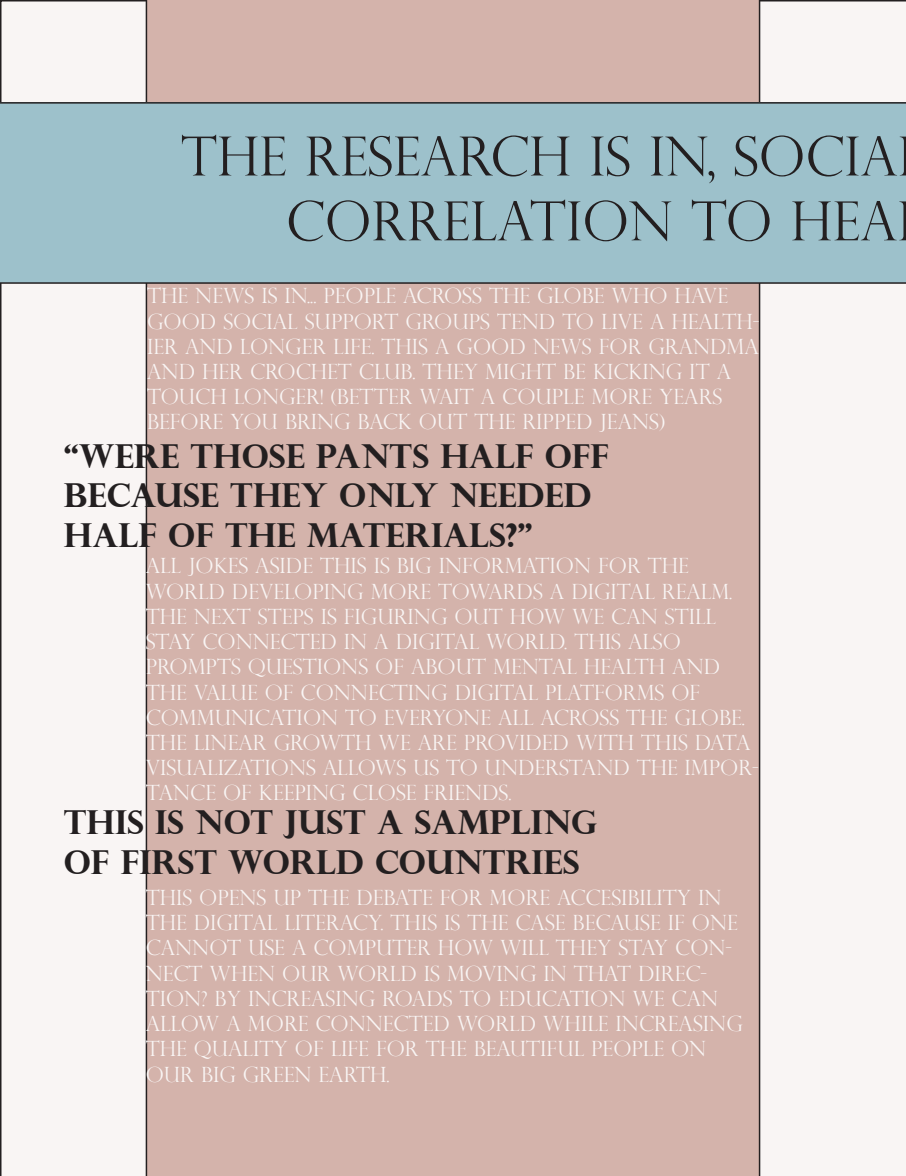
<style>
.page{position:relative;width:906px;height:1176px;background:#fff}
.page>*{position:absolute;margin:0;border:0;box-sizing:border-box;transform-origin:0 0}
.t1{font:300 54px/64.8px "Perpetua Titling";color:#231f20;text-align:right}
.t2{font:700 33px/39.6px "Perpetua Titling";color:#231f20}
.t3{font:300 21px/25.2px "Perpetua Titling";color:#f9f5f4}
</style>
<div class="page">
<div style="left:0;top:0;width:906px;height:1175px;background:#f9f5f4"></div>
<div style="left:146px;top:0;width:614px;height:1175px;background:#d4b3ab"></div>
<div style="left:0;top:102px;width:906px;height:182px;background:#9dc1cb"></div>
<h1 class="t1" style="left:181px;top:123px;width:718px">THE RESEARCH IS IN, SOCIA<br>CORRELATION TO HEA</h1>
<p class="t3" style="left:147px;top:283px;width:613px">THE NEWS IS IN... PEOPLE ACROSS THE GLOBE WHO HAVE GOOD SOCIAL SUPPORT GROUPS TEND TO LIVE A HEALTH-IER AND LONGER LIFE. THIS A GOOD NEWS FOR GRANDMA AND HER CROCHET CLUB. THEY MIGHT BE KICKING IT A TOUCH LONGER! (BETTER WAIT A COUPLE MORE YEARS BEFORE YOU BRING BACK OUT THE RIPPED JEANS)</p>
<h2 class="t2" style="left:64px;top:435px;width:547px">“WERE THOSE PANTS HALF OFF<br>BECAUSE THEY ONLY NEEDED<br>HALF OF THE MATERIALS?”</h2>
<p class="t3" style="left:146px;top:553px;width:614px">ALL JOKES ASIDE THIS IS BIG INFORMATION FOR THE WORLD DEVELOPING MORE TOWARDS A DIGITAL REALM.<br>THE NEXT STEPS IS FIGURING OUT HOW WE CAN STILL STAY CONNECTED IN A DIGITAL WORLD. THIS ALSO PROMPTS QUESTIONS OF ABOUT MENTAL HEALTH AND THE VALUE OF CONNECTING DIGITAL PLATFORMS OF COMMUNICATION TO EVERYONE ALL ACROSS THE GLOBE.<br>THE LINEAR GROWTH WE ARE PROVIDED WITH THIS DATA VISUALIZATIONS ALLOWS US TO UNDERSTAND THE IMPOR-TANCE OF KEEPING CLOSE FRIENDS.</p>
<h2 class="t2" style="left:64px;top:801px;width:535px">THIS IS NOT JUST A SAMPLING<br>OF FIRST WORLD COUNTRIES</h2>
<p class="t3" style="left:146px;top:884px;width:598px">THIS OPENS UP THE DEBATE FOR MORE ACCESIBILITY IN THE DIGITAL LITERACY. THIS IS THE CASE BECAUSE IF ONE CANNOT USE A COMPUTER HOW WILL THEY STAY CON-NECT WHEN OUR WORLD IS MOVING IN THAT DIREC-TION? BY INCREASING ROADS TO EDUCATION WE CAN ALLOW A MORE CONNECTED WORLD WHILE INCREASING THE QUALITY OF LIFE FOR THE BEAUTIFUL PEOPLE ON OUR BIG GREEN EARTH.</p>
</div>
